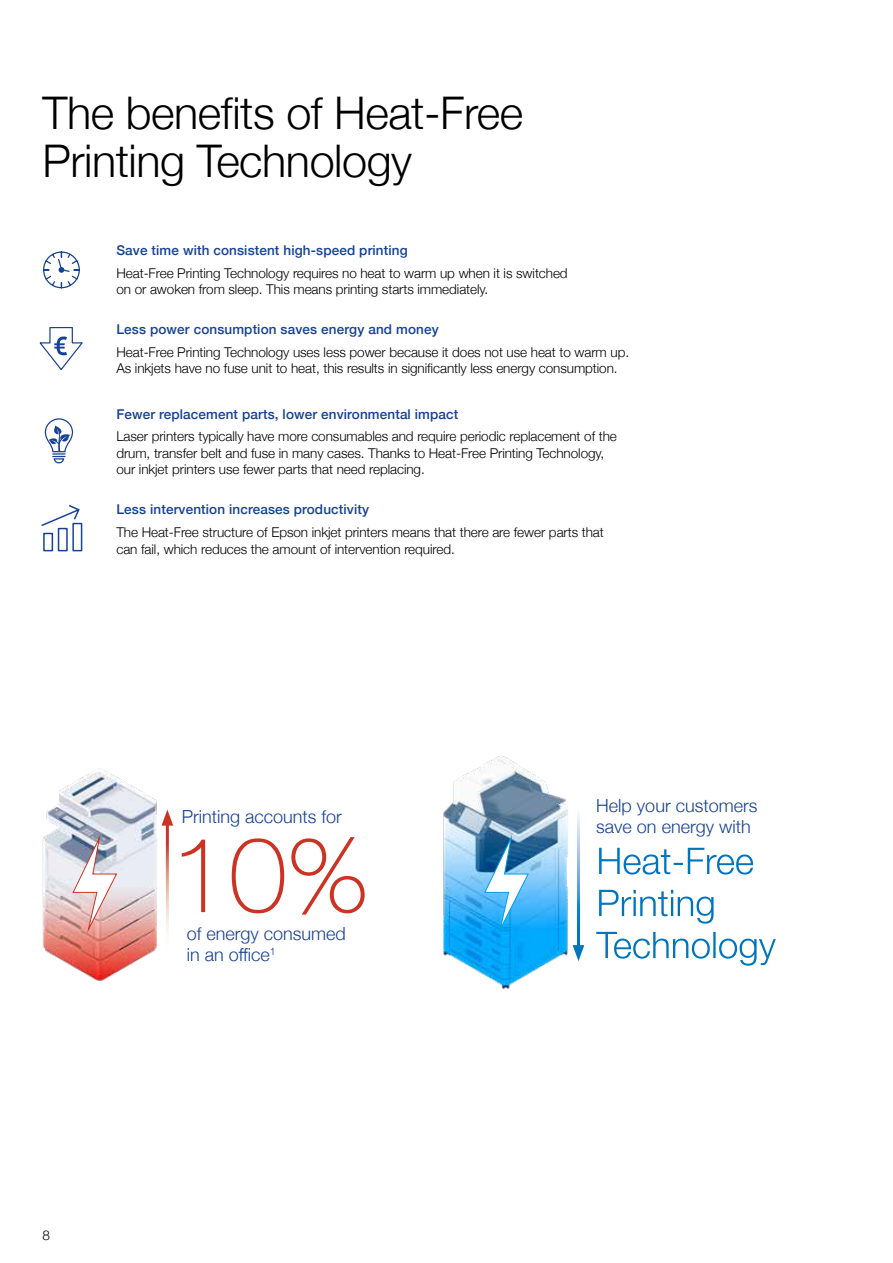
<style>
.page{position:relative;width:893px;height:1263px;background:#fff}
.page>*{position:absolute;margin:0;border:0;box-sizing:border-box;transform-origin:0 0}
.t1{font:300 45px/48px "Helvetica Neue";letter-spacing:-.01em;color:#000}
.t2{font:300 18px/21px "Helvetica Neue";color:#164194}
.t3{font:300 13.5px/16.5px "Helvetica Neue";letter-spacing:-.005em;color:#000}
.t4{font:500 13.5px "Helvetica Neue";letter-spacing:.01em;color:#164194}
</style>
<div class="page">
<svg style="left:182px;top:837px;width:183px;height:78px"></svg>
<img style="left:42px;top:768px;width:124px;height:213px">
<img style="left:443px;top:756px;width:130px;height:233px">
<svg style="left:162px;top:809px;width:11px;height:17px"></svg>
<svg style="left:573px;top:945px;width:11px;height:16px"></svg>
<svg style="left:72px;top:833px;width:46px;height:101px"></svg>
<svg style="left:484px;top:833px;width:45px;height:101px"></svg>
<svg style="left:596px;top:932px;width:180px;height:34px"></svg>
<svg style="left:599px;top:890px;width:115px;height:34px"></svg>
<svg style="left:599px;top:848px;width:154px;height:26px"></svg>
<svg style="left:43px;top:251px;width:37px;height:38px"></svg>
<svg style="left:39px;top:327px;width:44px;height:43px"></svg>
<svg style="left:44px;top:418px;width:30px;height:46px"></svg>
<svg style="left:41px;top:505px;width:41px;height:46px"></svg>
<h1 class="t1" style="left:43px;top:85px;width:482px">The benefits of Heat-Free<br>Printing Technology</h1>
<p class="t4" style="left:116px;top:239px;width:293px">Save time with consistent high-speed printing</p>
<p class="t3" style="left:116px;top:264px;width:453px">Heat-Free Printing Technology requires no heat to warm up when it is switched on or awoken from sleep. This means printing starts immediately.</p>
<p class="t4" style="left:116px;top:318px;width:324px">Less power consumption saves energy and money</p>
<p class="t3" style="left:116px;top:343px;width:514px">Heat-Free Printing Technology uses less power because it does not use heat to warm up.<br>As inkjets have no fuse unit to heat, this results in significantly less energy consumption.</p>
<p class="t4" style="left:116px;top:403px;width:343px">Fewer replacement parts, lower environmental impact</p>
<p class="t3" style="left:116px;top:427px;width:502px">Laser printers typically have more consumables and require periodic replacement of the drum, transfer belt and fuse in many cases. Thanks to Heat-Free Printing Technology, our inkjet printers use fewer parts that need replacing.</p>
<p class="t4" style="left:116px;top:499px;width:254px">Less intervention increases productivity</p>
<p class="t3" style="left:116px;top:523px;width:489px">The Heat-Free structure of Epson inkjet printers means that there are fewer parts that can fail, which reduces the amount of intervention required.</p>
<p class="t3" style="left:43px;top:1226px;width:9px">8</p>
<h2 class="t2" style="left:182px;top:804px;width:162px">Printing accounts for</h2>
<h2 class="t2" style="left:187px;top:921px;width:161px">of energy consumed in an office<sup>1</sup></h2>
<h2 class="t2" style="left:596px;top:793px;width:163px">Help your customers save on energy with</h2>
</div>
